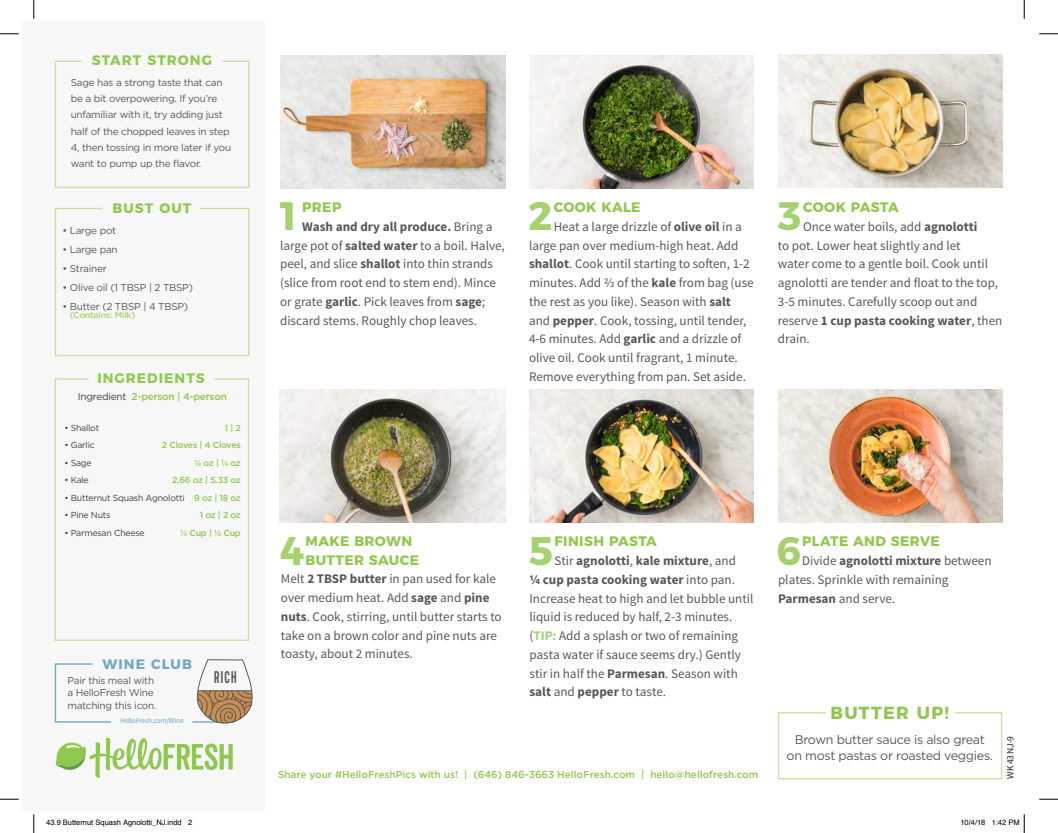
<style>
.page{position:relative;width:1058px;height:833px;background:#fff}
.page>*{position:absolute;margin:0;border:0;box-sizing:border-box;transform-origin:0 0}
.t1{font:700 39.62px "Montserrat";color:#a6d170}
.t2{font:700 17.5px "Montserrat";letter-spacing:.075em;color:#8fc84e}
.t3{font:16.88px "Kapra";color:#58595b;scale:.9 1}
.t4{font:700 13.75px/18.1px "Montserrat";letter-spacing:.03em;color:#8fc84e}
.t5{font:700 13.75px "Montserrat";letter-spacing:.075em;color:#8fc84e}
.t6{font:700 13.75px "Montserrat";letter-spacing:.075em;color:#72a8c1}
.t7{font:13.12px/18.8px "Source Sans Pro";color:#57585a}
.t8{font:12.5px/16.8px "Gotham";letter-spacing:-.025em;color:#57585a;text-align:center}
.t9{font:10px/16.2px "Gotham";letter-spacing:-.025em;color:#57585a}
.t10{font:500 10px "Gotham";color:#8fc84e}
.t11{font:500 10px "Gotham";letter-spacing:-.025em;color:#8fc84e}
.t12{font:9.62px "Source Sans Pro";color:#231f20}
.t13{font:8.75px "Gotham";letter-spacing:-.025em;color:#3e3e3f}
.t14{font:500 8.75px/17.5px "Gotham";letter-spacing:-.025em;color:#8fc84e;text-align:right}
.t15{font:500 8.75px "Gotham";letter-spacing:-.025em;color:#a6d170}
.t16{font:7.5px "Helvetica";color:#000}
.t17{font:7.5px "Source Sans Pro";letter-spacing:-.025em;color:#72a8c1}
.s1{font-weight:400;color:#3e3e3f}
.s2{font-weight:700}
.s3{font-weight:700;color:#a6d170}
</style>
<div class="page">
<div style="left:23px;top:23px;width:242px;height:787px;background:#f7f7f8"></div>
<img style="left:281px;top:55px;width:224px;height:133px">
<img style="left:529px;top:55px;width:225px;height:133px">
<img style="left:529px;top:389px;width:224px;height:133px">
<img style="left:280px;top:389px;width:225px;height:133px">
<img style="left:778px;top:55px;width:224px;height:132px">
<img style="left:778px;top:389px;width:224px;height:133px">
<svg style="left:54px;top:207px;width:196px;height:150px"></svg>
<svg style="left:54px;top:378px;width:196px;height:263px"></svg>
<svg style="left:54px;top:60px;width:196px;height:128px"></svg>
<svg style="left:54px;top:663px;width:57px;height:60px"></svg>
<hr style="left:193px;top:721px;width:35px;height:1px;background:#72a8c1">
<svg style="left:197px;top:659px;width:55px;height:64px"></svg>
<svg style="left:56px;top:738px;width:177px;height:39px"></svg>
<svg style="left:777px;top:712px;width:226px;height:68px"></svg>
<svg style="left:0;top:33px;width:19px;height:2px"></svg>
<svg style="left:1039px;top:33px;width:19px;height:2px"></svg>
<svg style="left:0;top:798px;width:19px;height:2px"></svg>
<svg style="left:1039px;top:798px;width:19px;height:2px"></svg>
<svg style="left:33px;top:0;width:2px;height:19px"></svg>
<svg style="left:33px;top:814px;width:2px;height:19px"></svg>
<svg style="left:1023px;top:0;width:2px;height:19px"></svg>
<svg style="left:1023px;top:814px;width:2px;height:19px"></svg>
<p class="t5" style="left:92px;top:49px;width:122px">START STRONG</p>
<p class="t9" style="left:71px;top:74px;width:162px">Sage has a strong taste that can be a bit overpowering. If you’re unfamiliar with it, try adding just half of the chopped leaves in step<br>4, then tossing in more later if you want to pump up the flavor.</p>
<p class="t4" style="left:112px;top:198px;width:80px">BUST OUT</p>
<p class="t9" style="left:63px;top:222px;width:55px">• Large pot</p>
<p class="t9" style="left:63px;top:241px;width:57px">• Large pan</p>
<p class="t9" style="left:63px;top:260px;width:46px">• Strainer</p>
<p class="t9" style="left:63px;top:279px;width:132px">• Olive oil (1 TBSP | 2 TBSP)</p>
<p class="t9" style="left:63px;top:298px;width:127px">• Butter (2 TBSP | 4 TBSP)</p>
<p class="t15" style="left:70px;top:309px;width:67px">(Contains: Milk)</p>
<p class="t5" style="left:97px;top:366px;width:109px">INGREDIENTS</p>
<p class="t11" style="left:78px;top:390px;width:151px"><span class="s1">Ingredient</span> 2-person | 4-person</p>
<p class="t14" style="left:162px;top:419px;width:80px">1 | 2<br>2 Cloves | 4 Cloves ¼ oz | ¼ oz<br>2.66 oz | 5.33 oz<br>9 oz | 18 oz<br>1 oz | 2 oz<br>¼ Cup | ½ Cup</p>
<p class="t13" style="left:64px;top:422px;width:36px">• Shallot</p>
<p class="t13" style="left:64px;top:439px;width:32px">• Garlic</p>
<p class="t13" style="left:64px;top:457px;width:29px">• Sage</p>
<p class="t13" style="left:64px;top:474px;width:26px">• Kale</p>
<p class="t13" style="left:64px;top:492px;width:122px">• Butternut Squash Agnolotti</p>
<p class="t13" style="left:64px;top:509px;width:48px">• Pine Nuts</p>
<p class="t13" style="left:64px;top:527px;width:82px">• Parmesan Cheese</p>
<p class="t6" style="left:103px;top:653px;width:91px">WINE CLUB</p>
<p class="t9" style="left:68px;top:673px;width:90px;line-height:12.5px">Pair this meal with a HelloFresh Wine matching this icon.</p>
<p class="t17" style="left:120px;top:716px;width:65px">HelloFresh.com/Wine</p>
<p class="t3" style="left:214px;top:667px;width:26px">RICH</p>
<h1 class="t1" style="left:276px;top:183px;width:26px">1</h1>
<p class="t4" style="left:302px;top:197px;width:41px">PREP</p>
<p class="t7" style="left:280px;top:217px;width:226px;text-indent:22px"><span class="s2">Wash and dry all produce.</span> Bring a large pot of <span class="s2">salted water</span> to a boil. Halve, peel, and slice <span class="s2">shallot</span> into thin strands (slice from root end to stem end). Mince or grate <span class="s2">garlic</span>. Pick leaves from <span class="s2">sage</span>; discard stems. Roughly chop leaves.</p>
<h1 class="t1" style="left:528px;top:183px;width:26px">2</h1>
<p class="t4" style="left:553px;top:197px;width:88px">COOK KALE</p>
<p class="t7" style="left:529px;top:217px;width:226px;text-indent:25px">Heat a large drizzle of <span class="s2">olive oil</span> in a large pan over medium-high heat. Add <span class="s2">shallot</span>. Cook until starting to soften, 1-2 minutes. Add ⅔ of the <span class="s2">kale</span> from bag (use the rest as you like). Season with <span class="s2">salt </span>and <span class="s2">pepper</span>. Cook, tossing, until tender, 4-6 minutes. Add <span class="s2">garlic</span> and a drizzle of olive oil. Cook until fragrant, 1 minute.<br>Remove everything from pan. Set aside.</p>
<h1 class="t1" style="left:777px;top:183px;width:24px">3</h1>
<p class="t4" style="left:803px;top:197px;width:97px">COOK PASTA</p>
<p class="t7" style="left:778px;top:217px;width:226px;text-indent:25px">Once water boils, add <span class="s2">agnolotti<br></span>to pot. Lower heat slightly and let<br>water come to a gentle boil. Cook until agnolotti are tender and float to the top,<br>3-5 minutes. Carefully scoop out and reserve <span class="s2">1 cup pasta cooking water</span>, then drain.</p>
<h1 class="t1" style="left:280px;top:518px;width:26px">4</h1>
<p class="t4" style="left:305px;top:531px;width:115px">MAKE BROWN<br>BUTTER SAUCE</p>
<p class="t7" style="left:281px;top:569px;width:222px">Melt <span class="s2">2 TBSP butter</span> in pan used for kale over medium heat. Add <span class="s2">sage</span> and <span class="s2">pine nuts</span>. Cook, stirring, until butter starts to take on a brown color and pine nuts are toasty, about 2 minutes.</p>
<h1 class="t1" style="left:529px;top:518px;width:26px">5</h1>
<p class="t4" style="left:554px;top:531px;width:104px">FINISH PASTA</p>
<p class="t7" style="left:529px;top:551px;width:225px;text-indent:25px">Stir <span class="s2">agnolotti</span>, <span class="s2">kale mixture</span>, and<br><span class="s2">¼ cup pasta cooking water</span> into pan.<br>Increase heat to high and let bubble until liquid is reduced by half, 2-3 minutes. (<span class="s3">TIP:</span> Add a splash or two of remaining pasta water if sauce seems dry.) Gently stir in half the <span class="s2">Parmesan</span>. Season with <span class="s2">salt</span> and <span class="s2">pepper</span> to taste.</p>
<p class="t10" style="left:278px;top:767px;width:482px">Share your #HelloFreshPics with us! | (646) 846-3663 HelloFresh.com | hello@hellofresh.com</p>
<h1 class="t1" style="left:776px;top:518px;width:26px">6</h1>
<p class="t4" style="left:802px;top:531px;width:139px">PLATE AND SERVE</p>
<p class="t7" style="left:778px;top:551px;width:215px;text-indent:24px">Divide <span class="s2">agnolotti mixture</span> between plates. Sprinkle with remaining<br><span class="s2">Parmesan</span> and serve.</p>
<h2 class="t2" style="left:830px;top:698px;width:120px">BUTTER UP!</h2>
<p class="t8" style="left:786px;top:730px;width:208px">Brown butter sauce is also great on most pastas or roasted veggies.</p>
<p class="t12" style="left:1004px;top:778px;width:44px;rotate:-90deg">WK 43 NJ-9</p>
<p class="t16" style="left:46px;top:817px;width:147px">43.9 Butternut Squash Agnolotti_NJ.indd 2</p>
<p class="t16" style="left:960px;top:817px;width:61px">10/4/18 1:42 PM</p>
</div>
